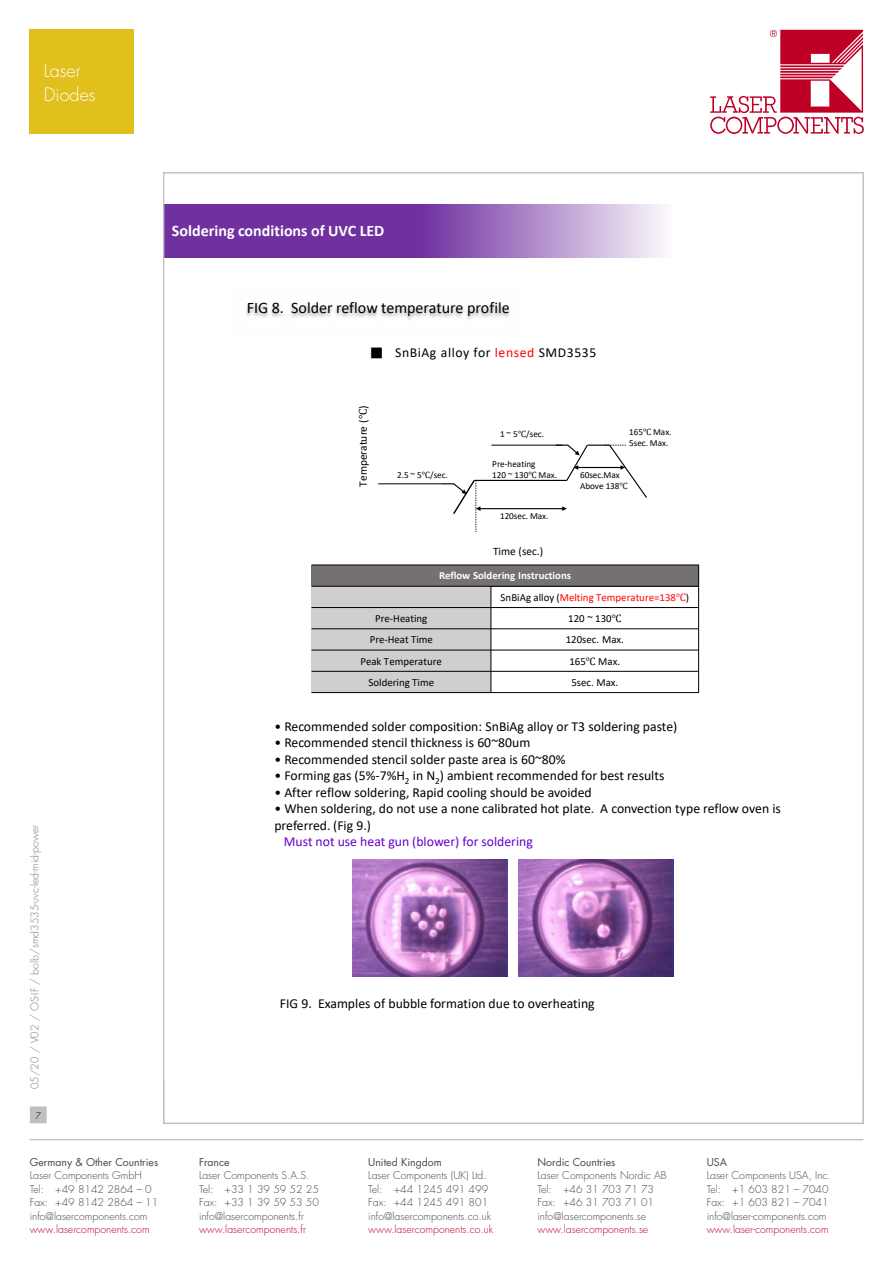
<style>
.page{position:relative;width:893px;height:1263px;background:#fff}
.page>*{position:absolute;margin:0;border:0;box-sizing:border-box;transform-origin:0 0}
.t1{font:300 18px/24px "Futura Std";color:#fff}
.t2{font:16.05px "Calibri";color:#000}
.t3{font:700 16.05px "Calibri";color:#fff}
.t4{font:13.8px "Calibri";color:#000}
.t5{font:13.65px "Calibri";color:#000}
.t6{font:13.65px "Calibri";color:#60c}
.t7{font:13.65px "Calibri";letter-spacing:.04em;color:#000}
.t8{font:11.4px "Calibri";letter-spacing:-.005em;color:#000}
.t9{font:10.8px "Calibri";color:#000}
.t10{font:700 10.8px/21.5px "Calibri";letter-spacing:-.005em;color:#fff}
.t11{font:300 10.5px/13.5px "Futura Std";color:#484848}
.t12{font:300 10.5px "Futura Std";color:#be0027}
.t13{font:10.5px "Futura Std";color:#484848}
.t14{font:300 10.5px "Futura Std";color:#7c7c7c}
.t15{font:9.15px/10.8px "Calibri";color:#000}
.t16{font:300 9px "Futura Std";color:#000}
.s1{font-family:"Malgun Gothic"}
.s2{color:#f00}
.s3{font-family:"Cambria Math"}
.s4{font-weight:400;color:#000}
.s5{font-weight:400;color:#f00}
.s6{font-family:"Cambria Math";font-weight:400;color:#f00}
</style>
<div class="page">
<svg style="left:710px;top:30px;width:153px;height:104px"></svg>
<hr style="left:30px;top:1139px;width:833px;height:1px;background:#c0c0c0">
<div style="left:31px;top:1107px;width:15px;height:16px;background:#c0c0c0"></div>
<div style="left:30px;top:1106px;width:17px;height:17px;border:1px solid #c0c0c0"></div>
<img style="left:246px;top:304px;width:264px;height:16px">
<hr style="left:378px;top:483px;width:63px;height:1px;background:#000">
<svg style="left:441px;top:444px;width:206px;height:88px"></svg>
<div style="left:311px;top:565px;width:388px;height:21px;background:#767171"></div>
<div style="left:311px;top:586px;width:180px;height:21px;background:#d0cece"></div>
<div style="left:311px;top:607px;width:180px;height:22px;background:#d0cece"></div>
<div style="left:311px;top:629px;width:180px;height:21px;background:#d0cece"></div>
<div style="left:311px;top:650px;width:180px;height:21px;background:#d0cece"></div>
<div style="left:311px;top:671px;width:180px;height:21px;background:#d0cece"></div>
<hr style="left:491px;top:586px;width:1px;height:107px;background:#000">
<hr style="left:311px;top:586px;width:388px;height:1px;background:#000">
<hr style="left:311px;top:607px;width:388px;height:1px;background:#000">
<hr style="left:311px;top:628px;width:388px;height:1px;background:#000">
<hr style="left:311px;top:650px;width:388px;height:1px;background:#000">
<hr style="left:311px;top:671px;width:388px;height:1px;background:#000">
<hr style="left:698px;top:565px;width:1px;height:128px;background:#000">
<hr style="left:311px;top:565px;width:388px;height:1px;background:#000">
<hr style="left:311px;top:692px;width:388px;height:1px;background:#000">
<img style="left:352px;top:860px;width:155px;height:116px">
<img style="left:519px;top:860px;width:155px;height:116px">
<svg style="left:165px;top:205px;width:499px;height:52px;background:#915fb5"></svg>
<div style="left:30px;top:30px;width:104px;height:104px;background:#e1bf1d"></div>
<h1 class="t1" style="left:44px;top:59px;width:53px">Laser<br>Diodes</h1>
<h2 class="t3" style="left:172px;top:217px;width:214px">Soldering conditions of UVC LED</h2>
<p class="t14" style="left:28px;top:1089px;width:266px;rotate:-90deg">05/20 / V02 / OS-IF / bolb/smd3535-uvc-led-mid-power</p>
<p class="t16" style="left:35px;top:1110px;width:7px">7</p>
<p class="t13" style="left:30px;top:1155px;width:130px">Germany &amp; Other Countries</p>
<p class="t11" style="left:30px;top:1169px;width:130px">Laser Components GmbH<br>Tel: +49 8142 2864 – 0<br>Fax: +49 8142 2864 – 11 info@lasercomponents.com</p>
<p class="t12" style="left:30px;top:1223px;width:121px">www.lasercomponents.com</p>
<h2 class="t2" style="left:247px;top:296px;width:264px">FIG 8. Solder reflow temperature profile</h2>
<h3 class="t7" style="left:370px;top:343px;width:228px"><span class="s1">■</span> SnBiAg alloy for <span class="s2">lensed</span> SMD3535</h3>
<p class="t8" style="left:355px;top:487px;width:82px;rotate:-90deg">Temperature (<span class="s3">℃</span>)</p>
<p class="t15" style="left:500px;top:428px;width:46px">1 ~ 5<span class="s3">℃</span>/sec.</p>
<p class="t15" style="left:629px;top:427px;width:44px">165<span class="s3">℃</span> Max.<br>5sec. Max.</p>
<p class="t15" style="left:492px;top:458px;width:45px">Pre-heating</p>
<p class="t15" style="left:397px;top:469px;width:52px">2.5 ~ 5<span class="s3">℃</span>/sec.</p>
<p class="t15" style="left:492px;top:469px;width:66px">120 ~ 130<span class="s3">℃</span> Max.</p>
<p class="t15" style="left:580px;top:469px;width:49px">60sec.Max<br>Above 138<span class="s3">℃</span></p>
<p class="t15" style="left:500px;top:510px;width:50px">120sec. Max.</p>
<p class="t8" style="left:493px;top:543px;width:52px">Time (sec.)</p>
<p class="t10" style="left:501px;top:565px;width:190px;text-indent:-62px">Reflow Soldering Instructions<br><span class="s4">SnBiAg alloy (</span><span class="s5">Melting Temperature=138</span><span class="s6">℃</span><span class="s4">)</span></p>
<p class="t9" style="left:375px;top:611px;width:54px">Pre-Heating</p>
<p class="t9" style="left:568px;top:611px;width:55px">120 ~ 130<span class="s3">℃</span></p>
<p class="t9" style="left:370px;top:632px;width:65px">Pre-Heat Time</p>
<p class="t9" style="left:566px;top:632px;width:60px">120sec. Max.</p>
<p class="t9" style="left:360px;top:653px;width:83px">Peak Temperature</p>
<p class="t9" style="left:569px;top:653px;width:52px">165<span class="s3">℃</span> Max.</p>
<p class="t9" style="left:369px;top:675px;width:67px">Soldering Time</p>
<p class="t9" style="left:571px;top:675px;width:48px">5sec. Max.</p>
<h3 class="t5" style="left:274px;top:717px;width:405px">• Recommended solder composition: SnBiAg alloy or T3 soldering paste)</h3>
<h3 class="t5" style="left:274px;top:733px;width:257px">• Recommended stencil thickness is 60~80um</h3>
<h3 class="t5" style="left:274px;top:750px;width:293px">• Recommended stencil solder paste area is 60~80%</h3>
<h3 class="t5" style="left:274px;top:766px;width:392px">• Forming gas (5%-7%H<sub>2</sub> in N<sub>2</sub>) ambient recommended for best results</h3>
<h3 class="t5" style="left:274px;top:783px;width:319px">• After reflow soldering, Rapid cooling should be avoided</h3>
<h3 class="t4" style="left:274px;top:799px;width:508px">• When soldering, do not use a none calibrated hot plate. A convection type reflow oven is</h3>
<h3 class="t5" style="left:274px;top:816px;width:98px">preferred. (Fig 9.)</h3>
<h3 class="t6" style="left:284px;top:832px;width:251px">Must not use heat gun (blower) for soldering</h3>
<h3 class="t5" style="left:280px;top:994px;width:316px">FIG 9. Examples of bubble formation due to overheating</h3>
<p class="t13" style="left:199px;top:1155px;width:32px">France</p>
<p class="t11" style="left:199px;top:1169px;width:121px">Laser Components S.A.S.<br>Tel: +33 1 39 59 52 25<br>Fax: +33 1 39 59 53 50 info@lasercomponents.fr</p>
<p class="t12" style="left:199px;top:1223px;width:108px">www.lasercomponents.fr</p>
<p class="t13" style="left:368px;top:1155px;width:75px">United Kingdom</p>
<p class="t11" style="left:368px;top:1169px;width:124px">Laser Components (UK) Ltd.<br>Tel: +44 1245 491 499<br>Fax: +44 1245 491 801 info@lasercomponents.co.uk</p>
<p class="t12" style="left:368px;top:1223px;width:126px">www.lasercomponents.co.uk</p>
<p class="t13" style="left:537px;top:1155px;width:79px">Nordic Countries</p>
<p class="t11" style="left:537px;top:1169px;width:131px">Laser Components Nordic AB<br>Tel: +46 31 703 71 73<br>Fax: +46 31 703 71 01 info@lasercomponents.se</p>
<p class="t12" style="left:537px;top:1223px;width:112px">www.lasercomponents.se</p>
<p class="t13" style="left:707px;top:1155px;width:22px">USA</p>
<p class="t11" style="left:707px;top:1169px;width:126px">Laser Components USA, Inc.<br>Tel: +1 603 821 – 7040<br>Fax: +1 603 821 – 7041 info@laser-components.com</p>
<p class="t12" style="left:707px;top:1223px;width:123px">www.laser-components.com</p>
</div>
